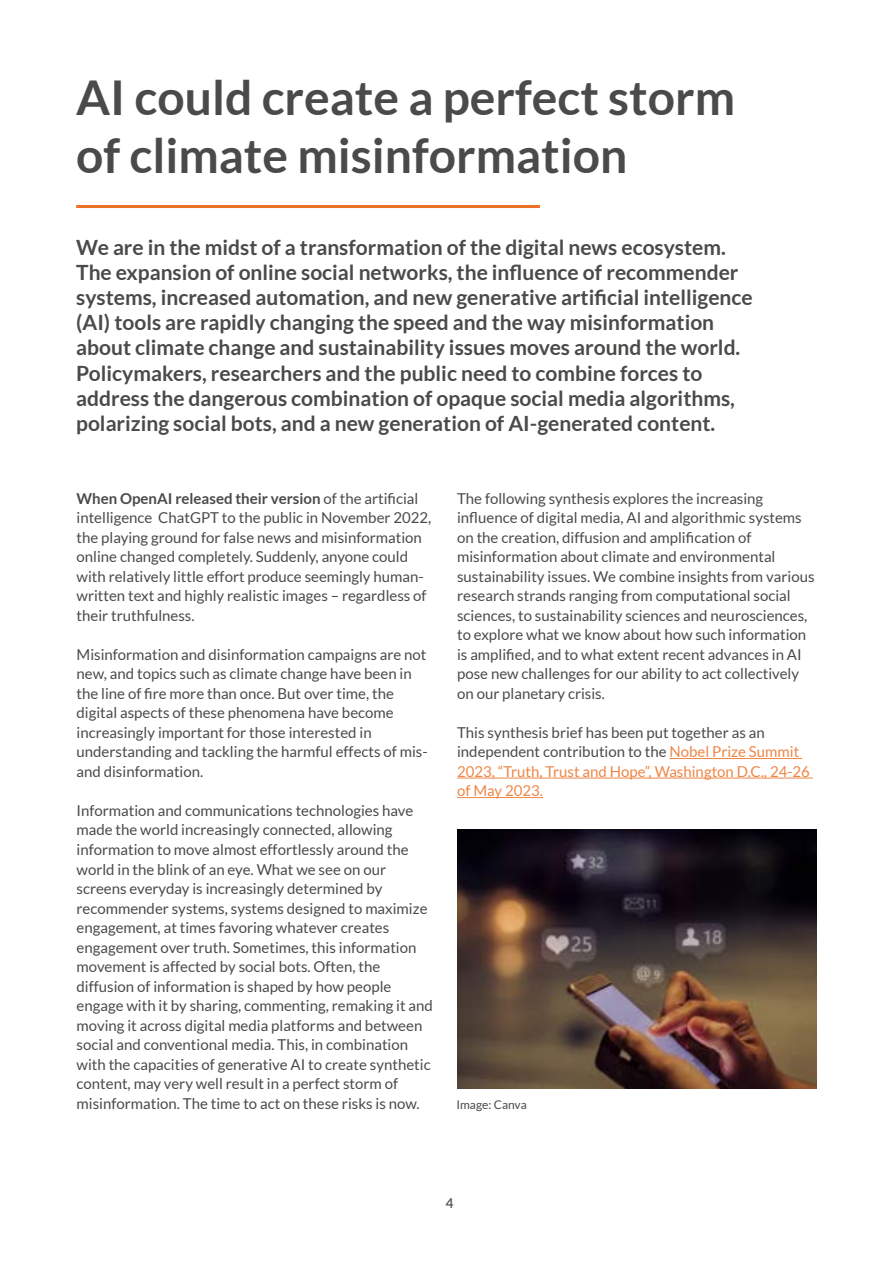
<style>
.page{position:relative;width:893px;height:1263px;background:#fff}
.page>*{position:absolute;margin:0;border:0;box-sizing:border-box;transform-origin:0 0}
.t1{font:700 48px/57.6px "Lato";color:#4a4a49}
.t2{font:700 21px/25.2px "Lato";color:#4a4a49}
.t3{font:15px/19.5px "Lato";color:#4a4a49}
.t4{font:15px/19.5px "Lato";color:#ee8646}
.t5{font:600 13.5px "Lato";color:#4a4a49}
.t6{font:12px "Lato";color:#4a4a49}
.s1{font-weight:700}
.s2{color:#4a4a49}
</style>
<div class="page">
<hr style="left:76px;top:205px;width:464px;height:3px;background:#eb7125">
<hr style="left:669px;top:758px;width:133px;height:1px;background:#ee8646">
<hr style="left:457px;top:777px;width:356px;height:1px;background:#ee8646">
<hr style="left:457px;top:797px;width:86px;height:1px;background:#ee8646">
<img style="left:457px;top:829px;width:359px;height:260px">
<h1 class="t1" style="left:76px;top:68px;width:660px">AI could create a perfect storm of climate misinformation</h1>
<p class="t2" style="left:76px;top:234px;width:678px">We are in the midst of a transformation of the digital news ecosystem.<br>The expansion of online social networks, the influence of recommender systems, increased automation, and new generative artificial intelligence (AI) tools are rapidly changing the speed and the way misinformation about climate change and sustainability issues moves around the world.<br>Policymakers, researchers and the public need to combine forces to address the dangerous combination of opaque social media algorithms, polarizing social bots, and a new generation of AI-generated content.</p>
<p class="t3" style="left:77px;top:489px;width:356px"><span class="s1">When OpenAI released their version</span> of the artificial intelligence ChatGPT to the public in November 2022, the playing ground for false news and misinformation online changed completely. Suddenly, anyone could with relatively little effort produce seemingly human&shy;written text and highly realistic images – regardless of their truthfulness.</p>
<p class="t3" style="left:77px;top:645px;width:353px">Misinformation and disinformation campaigns are not new, and topics such as climate change have been in the line of fire more than once. But over time, the digital aspects of these phenomena have become increasingly important for those interested in understanding and tackling the harmful effects of mis&shy;and disinformation.</p>
<p class="t3" style="left:77px;top:801px;width:358px">Information and communications technologies have made the world increasingly connected, allowing information to move almost effortlessly around the world in the blink of an eye. What we see on our screens everyday is increasingly determined by recommender systems, systems designed to maximize engagement, at times favoring whatever creates engagement over truth. Sometimes, this information movement is affected by social bots. Often, the diffusion of information is shaped by how people engage with it by sharing, commenting, remaking it and moving it across digital media platforms and between social and conventional media. This, in combination with the capacities of generative AI to create synthetic content, may very well result in a perfect storm of misinformation. The time to act on these risks is now.</p>
<p class="t3" style="left:457px;top:489px;width:359px">The following synthesis explores the increasing influence of digital media, AI and algorithmic systems on the creation, diffusion and amplification of misinformation about climate and environmental sustainability issues. We combine insights from various research strands ranging from computational social sciences, to sustainability sciences and neurosciences, to explore what we know about how such information is amplified, and to what extent recent advances in AI pose new challenges for our ability to act collectively on our planetary crisis.</p>
<p class="t4" style="left:457px;top:723px;width:354px"><span class="s2">This synthesis brief has been put together as an independent contribution to the</span> Nobel Prize Summit 2023, “Truth, Trust and Hope”, Washington D.C., 24-26 of May 2023.</p>
<p class="t6" style="left:456px;top:1097px;width:72px">Image: Canva</p>
<p class="t5" style="left:446px;top:1193px;width:9px">4</p>
</div>
